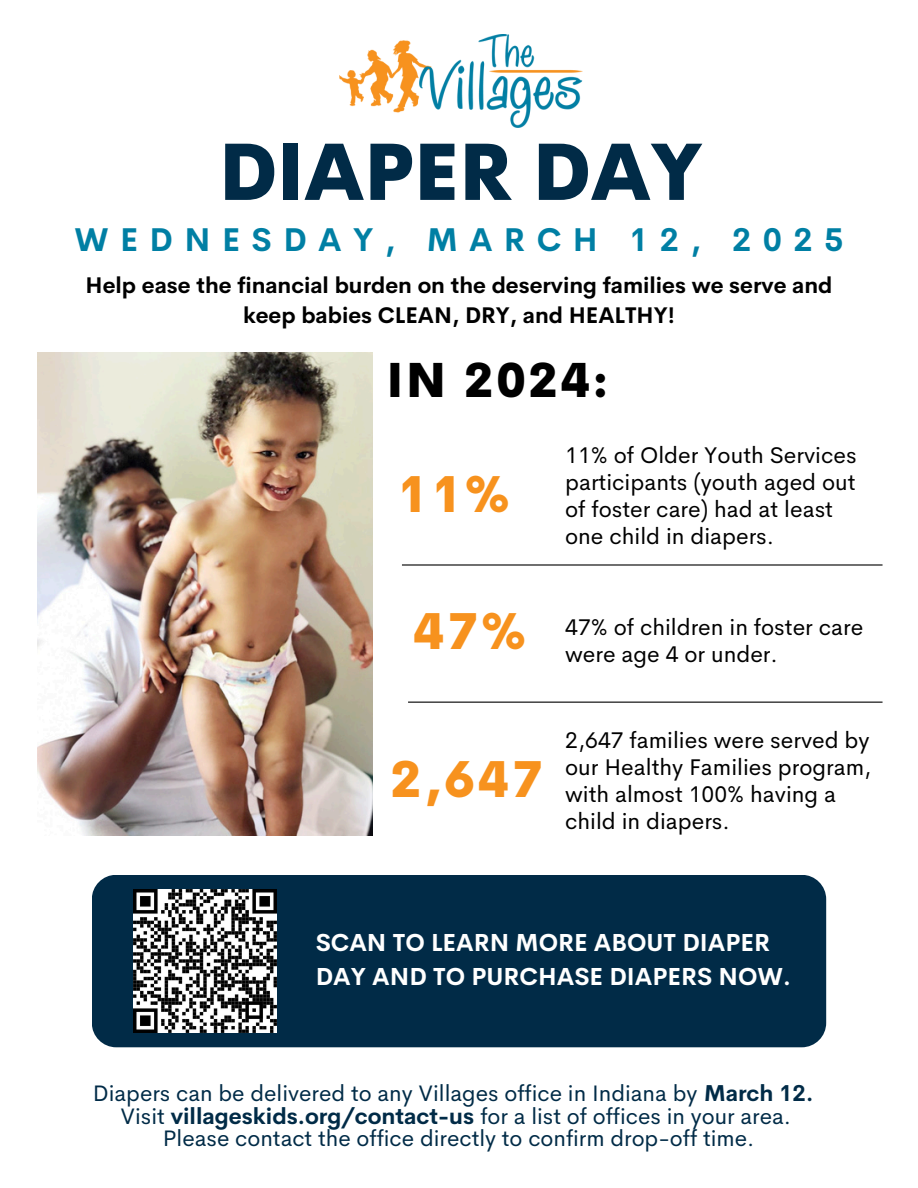
<style>
.page{position:relative;width:918px;height:1188px;background:#fff}
.page>*{position:absolute;margin:0;border:0;box-sizing:border-box;transform-origin:0 0}
.t1{font:800 78.3px "Cerebri Sans";color:#012b47}
.t2{font:800 49.95px "Cerebri Sans";letter-spacing:.06em;color:#f7921e}
.t3{font:800 47.55px "Cerebri Sans";letter-spacing:.06em;color:#000}
.t4{font:700 32.25px "Cerebri Sans";letter-spacing:.355em;color:#007fa4}
.t5{font:700 24.15px/33.8px "Cerebri Sans";color:#fff}
.t6{font:22.8px/27.3px "Cerebri Sans";color:#000}
.t7{font:22.5px "Cerebri Sans";color:#012b47}
.t8{font:700 22.2px/30.5px "Cerebri Sans";color:#000;text-align:center}
.s1{font-weight:700}
</style>
<div class="page">
<img style="left:37px;top:353px;width:335px;height:482px">
<div style="left:92px;top:875px;width:734px;height:172px;background:#012b47;border-radius:24px"></div>
<hr style="left:402px;top:564px;width:481px;height:2px;background:#000">
<img style="left:339px;top:34px;width:243px;height:94px">
<hr style="left:408px;top:702px;width:475px;height:1px;background:#000">
<img style="left:133px;top:890px;width:143px;height:143px">
<p class="t1" style="left:219px;top:122px;width:485px">DIAPER DAY</p>
<p class="t4" style="left:74px;top:218px;width:770px">WEDNESDAY, MARCH 12, 2025</p>
<h1 class="t8" style="left:86px;top:270px;width:748px">Help ease the financial burden on the deserving families we serve and keep babies CLEAN, DRY, and HEALTHY!</h1>
<h3 class="t3" style="left:387px;top:350px;width:223px">IN 2024:</h3>
<h2 class="t2" style="left:397px;top:462px;width:114px">11%</h2>
<h5 class="t6" style="left:565px;top:441px;width:293px">11% of Older Youth Services participants (youth aged out of foster care) had at least one child in diapers.</h5>
<p class="t2" style="left:413px;top:599px;width:114px">47%</p>
<h2 class="t2" style="left:390px;top:747px;width:154px">2,647</h2>
<h2 class="t6" style="left:565px;top:614px;width:300px">47% of children in foster care were age 4 or under.</h2>
<p class="t6" style="left:565px;top:726px;width:308px">2,647 families were served by our Healthy Families program, with almost 100% having a child in diapers.</p>
<p class="t5" style="left:316px;top:926px;width:477px">SCAN TO LEARN MORE ABOUT DIAPER<br>DAY AND TO PURCHASE DIAPERS NOW.</p>
<p class="t7" style="left:93px;top:1079px;width:722px">Diapers can be delivered to any Villages office in Indiana by <span class="s1">March 12.</span></p>
<p class="t7" style="left:121px;top:1101px;width:672px">Visit <span class="s1">villageskids.org/contact-us</span> for a list of offices in your area.</p>
<h2 class="t7" style="left:163px;top:1124px;width:593px">Please contact the office directly to confirm drop-off time.</h2>
</div>
